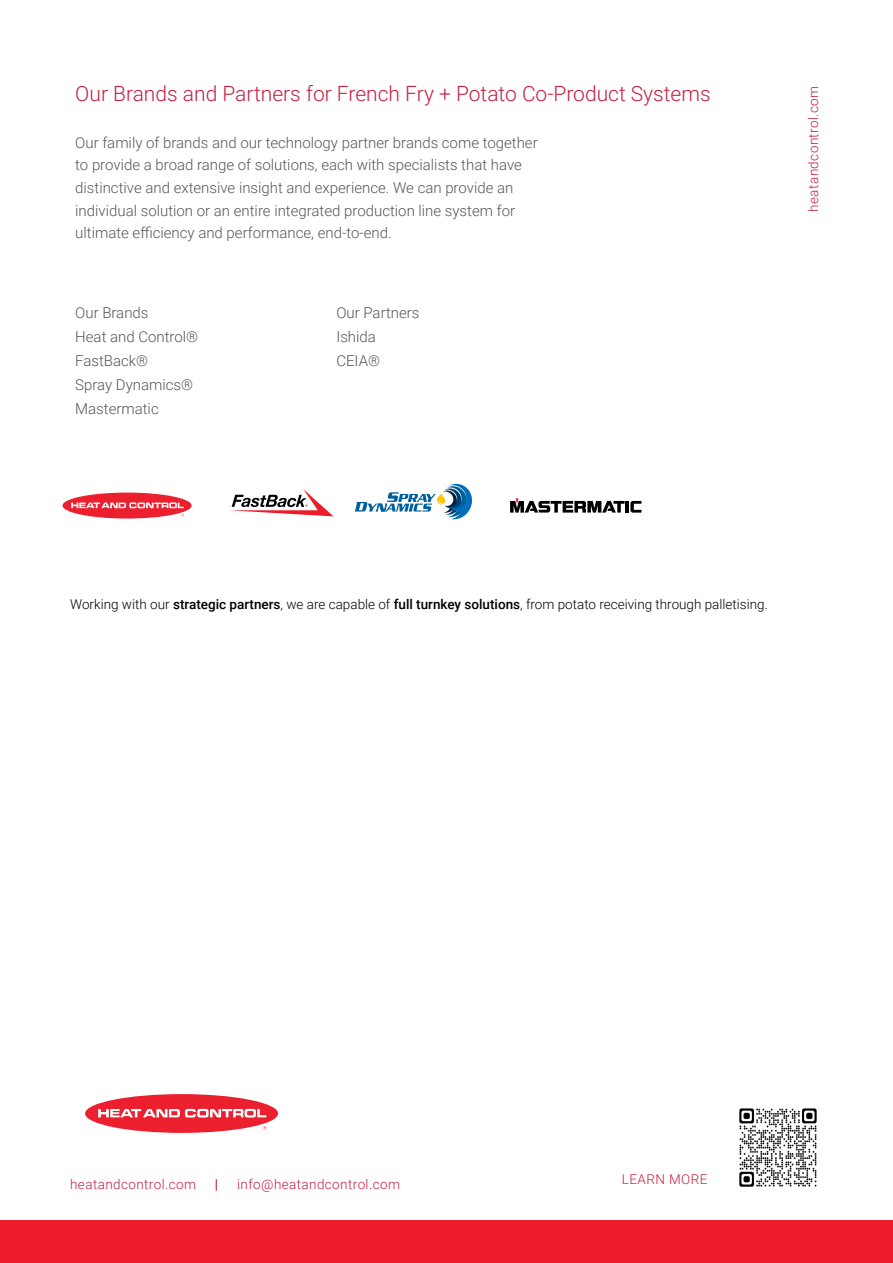
<style>
.page{position:relative;width:893px;height:1263px;background:#fff}
.page>*{position:absolute;margin:0;border:0;box-sizing:border-box;transform-origin:0 0}
.t1{font:300 21px "Roboto";color:#c51f41}
.t2{font:300 15px/24px "Roboto";color:#565659}
.t3{font:300 13.5px "Roboto";color:#000}
.t4{font:300 13.5px "Roboto";letter-spacing:.03em;color:#c51f41}
.t5{font:500 13.5px "Roboto";color:#c51f41}
.s1{font-weight:500}
</style>
<div class="page">
<div style="left:85px;top:1094px;width:193px;height:39px;background:#ec1f2e;border-radius:50%"></div>
<svg style="left:263px;top:1126px;width:4px;height:4px"></svg>
<svg style="left:98px;top:1109px;width:168px;height:8px"></svg>
<div style="left:0;top:1220px;width:893px;height:43px;background:#ed1c2c"></div>
<div style="left:63px;top:493px;width:129px;height:25px;background:#ec1f2e;border-radius:50%"></div>
<svg style="left:71px;top:502px;width:113px;height:6px"></svg>
<svg style="left:229px;top:489px;width:104px;height:27px"></svg>
<svg style="left:355px;top:484px;width:117px;height:35px"></svg>
<hr style="left:625px;top:501px;width:4px;height:12px;background:#000">
<svg style="left:630px;top:501px;width:11px;height:12px"></svg>
<svg style="left:510px;top:498px;width:114px;height:15px"></svg>
<img style="left:739px;top:1108px;width:78px;height:79px">
<h1 class="t1" style="left:75px;top:79px;width:637px">Our Brands and Partners for French Fry + Potato Co-Product Systems</h1>
<p class="t2" style="left:75px;top:131px;width:464px;line-height:22.5px">Our family of brands and our technology partner brands come together to provide a broad range of solutions, each with specialists that have distinctive and extensive insight and experience. We can provide an individual solution or an entire integrated production line system for ultimate efficiency and performance, end-to-end.</p>
<p class="t2" style="left:75px;top:300px;width:125px">Our Brands<br>Heat and Control®<br>FastBack®<br>Spray Dynamics®<br>Mastermatic</p>
<p class="t2" style="left:336px;top:300px;width:85px">Our Partners<br>Ishida<br>CEIA®</p>
<p class="t4" style="left:804px;top:212px;width:127px;rotate:-90deg">heatandcontrol.com</p>
<p class="t3" style="left:70px;top:595px;width:699px">Working with our <span class="s1">strategic partners</span>, we are capable of <span class="s1">full turnkey solutions</span>, from potato receiving through palletising.</p>
<p class="t4" style="left:70px;top:1175px;width:127px">heatandcontrol.com</p>
<p class="t5" style="left:215px;top:1175px;width:5px">|</p>
<p class="t4" style="left:237px;top:1175px;width:164px">info@heatandcontrol.com</p>
<p class="t4" style="left:622px;top:1170px;width:87px">LEARN MORE</p>
</div>
